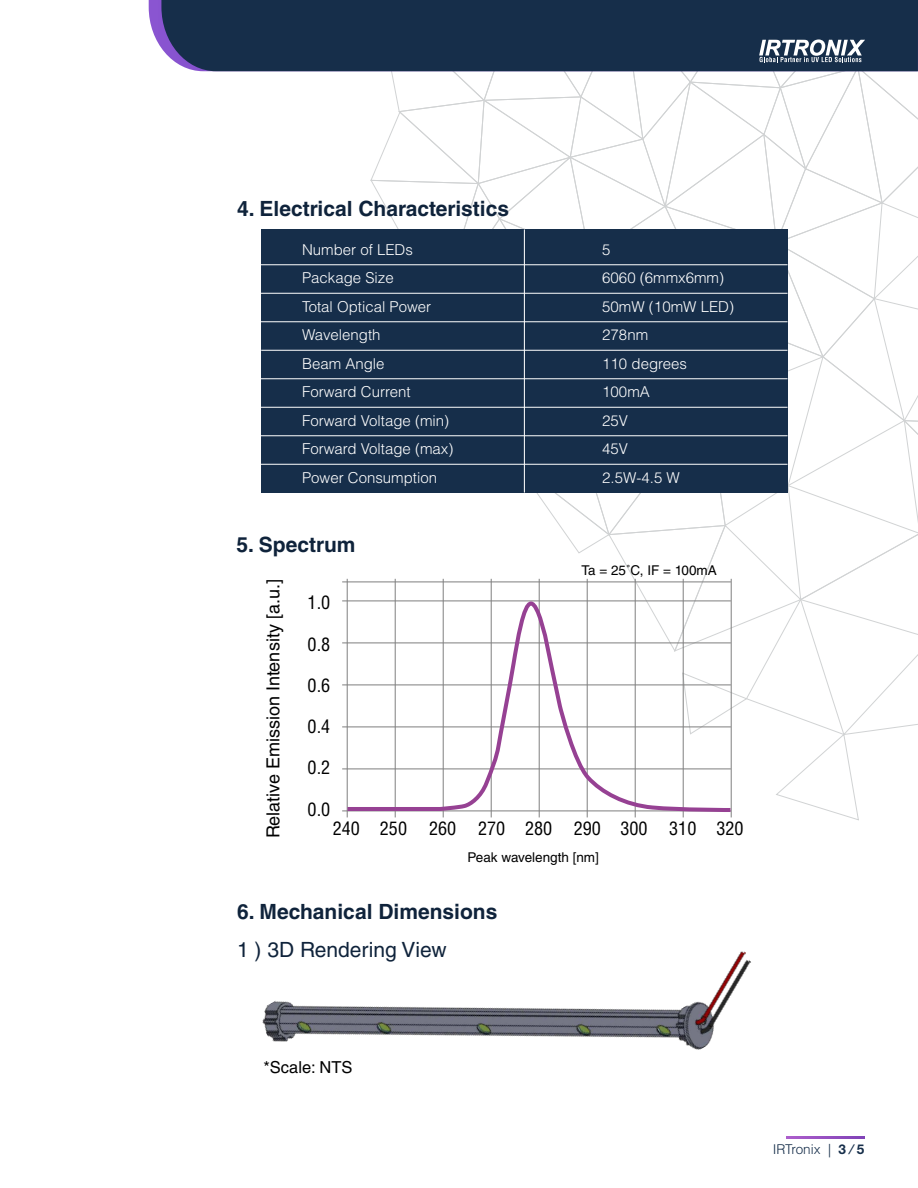
<style>
.page{position:relative;width:918px;height:1188px;background:#fff}
.page>*{position:absolute;margin:0;border:0;box-sizing:border-box;transform-origin:0 0}
.t1{font:700 21px "Helvetica LT Std";color:#0f233b}
.t2{font:21px "Helvetica LT Std";color:#0f233b}
.t3{font:condensed 18.15px "Helvetica LT Std";color:#000}
.t4{font:18px "Helvetica LT Std";color:#000}
.t5{font:16.5px "Helvetica LT Std";color:#000}
.t6{font:300 15px "Helvetica LT Std";color:#fff}
.t7{font:13.5px "Helvetica LT Std";color:#000}
.t8{font:300 13.5px "Helvetica LT Std";color:#162e4a}
.s1{font-family:"Helvetica LT Std Fractions Bd";font-weight:400}
</style>
<div class="page">
<div style="left:161px;top:0;width:209px;height:71px;background:#162e4a"></div>
<svg style="left:370px;top:0;width:548px;height:820px"></svg>
<svg style="left:786px;top:1136px;width:78px;height:2px"></svg>
<div style="left:261px;top:229px;width:527px;height:264px;background:#162e4a"></div>
<hr style="left:261px;top:265px;width:527px;height:1px;background:#fff">
<hr style="left:261px;top:293px;width:527px;height:1px;background:#fff">
<hr style="left:261px;top:322px;width:527px;height:1px;background:#fff">
<hr style="left:261px;top:350px;width:527px;height:1px;background:#fff">
<hr style="left:261px;top:379px;width:527px;height:1px;background:#fff">
<hr style="left:261px;top:407px;width:527px;height:1px;background:#fff">
<hr style="left:261px;top:436px;width:527px;height:1px;background:#fff">
<hr style="left:261px;top:464px;width:527px;height:1px;background:#fff">
<hr style="left:524px;top:230px;width:1px;height:262px;background:#fff">
<hr style="left:342px;top:810px;width:389px;height:1px;background:#808080">
<hr style="left:342px;top:768px;width:389px;height:1px;background:#808080">
<hr style="left:342px;top:726px;width:389px;height:1px;background:#808080">
<hr style="left:342px;top:684px;width:389px;height:1px;background:#808080">
<hr style="left:342px;top:642px;width:389px;height:1px;background:#808080">
<hr style="left:342px;top:600px;width:389px;height:1px;background:#808080">
<hr style="left:342px;top:581px;width:389px;height:1px;background:#808080">
<hr style="left:347px;top:579px;width:1px;height:238px;background:#808080">
<hr style="left:395px;top:579px;width:1px;height:238px;background:#808080">
<hr style="left:443px;top:579px;width:1px;height:238px;background:#808080">
<hr style="left:491px;top:579px;width:1px;height:238px;background:#808080">
<hr style="left:539px;top:579px;width:1px;height:238px;background:#808080">
<hr style="left:587px;top:579px;width:1px;height:238px;background:#808080">
<hr style="left:635px;top:579px;width:1px;height:238px;background:#808080">
<hr style="left:683px;top:579px;width:1px;height:238px;background:#808080">
<hr style="left:731px;top:579px;width:1px;height:238px;background:#808080">
<svg style="left:343px;top:599px;width:392px;height:215px"></svg>
<img style="left:262px;top:951px;width:489px;height:99px">
<h1 class="t1" style="left:237px;top:196px;width:274px">4. Electrical Characteristics</h1>
<p class="t6" style="left:302px;top:240px;width:112px">Number of LEDs</p>
<p class="t6" style="left:602px;top:240px;width:10px">5</p>
<p class="t6" style="left:302px;top:269px;width:93px">Package Size</p>
<p class="t6" style="left:602px;top:269px;width:123px">6060 (6mmx6mm)</p>
<p class="t6" style="left:302px;top:297px;width:131px">Total Optical Power</p>
<p class="t6" style="left:602px;top:297px;width:133px">50mW (10mW LED)</p>
<p class="t6" style="left:302px;top:326px;width:80px">Wavelength</p>
<p class="t6" style="left:602px;top:326px;width:47px">278nm</p>
<p class="t6" style="left:302px;top:354px;width:84px">Beam Angle</p>
<p class="t6" style="left:602px;top:354px;width:86px">110 degrees</p>
<p class="t6" style="left:302px;top:383px;width:110px">Forward Current</p>
<p class="t6" style="left:602px;top:383px;width:49px">100mA</p>
<p class="t6" style="left:302px;top:411px;width:149px">Forward Voltage (min)</p>
<p class="t6" style="left:602px;top:411px;width:27px">25V</p>
<p class="t6" style="left:302px;top:440px;width:153px">Forward Voltage (max)</p>
<p class="t6" style="left:602px;top:440px;width:27px">45V</p>
<p class="t6" style="left:302px;top:468px;width:137px">Power Consumption</p>
<p class="t6" style="left:602px;top:468px;width:79px">2.5W-4.5 W</p>
<h1 class="t1" style="left:236px;top:532px;width:121px">5. Spectrum</h1>
<p class="t4" style="left:263px;top:838px;width:261px;rotate:-90deg">Relative Emission Intensity [a.u.]</p>
<p class="t7" style="left:581px;top:562px;width:137px">Ta = 25˚C, IF = 100mA</p>
<p class="t3" style="left:308px;top:591px;width:24px">1.0</p>
<p class="t3" style="left:308px;top:633px;width:24px">0.8</p>
<p class="t3" style="left:308px;top:674px;width:24px">0.6</p>
<p class="t3" style="left:308px;top:715px;width:24px">0.4</p>
<p class="t3" style="left:308px;top:756px;width:24px">0.2</p>
<p class="t3" style="left:308px;top:798px;width:24px">0.0</p>
<p class="t3" style="left:333px;top:817px;width:412px">240 250 260 270 280 290 300 310 320</p>
<p class="t7" style="left:468px;top:849px;width:133px">Peak wavelength [nm]</p>
<h1 class="t1" style="left:237px;top:899px;width:262px">6. Mechanical Dimensions</h1>
<h1 class="t2" style="left:237px;top:938px;width:211px">1 ) 3D Rendering View</h1>
<p class="t5" style="left:264px;top:1057px;width:91px">*Scale: NTS</p>
<p class="t8" style="left:773px;top:1140px;width:93px">IRTronix | <span class="s1">3 / 5</span></p>
</div>
